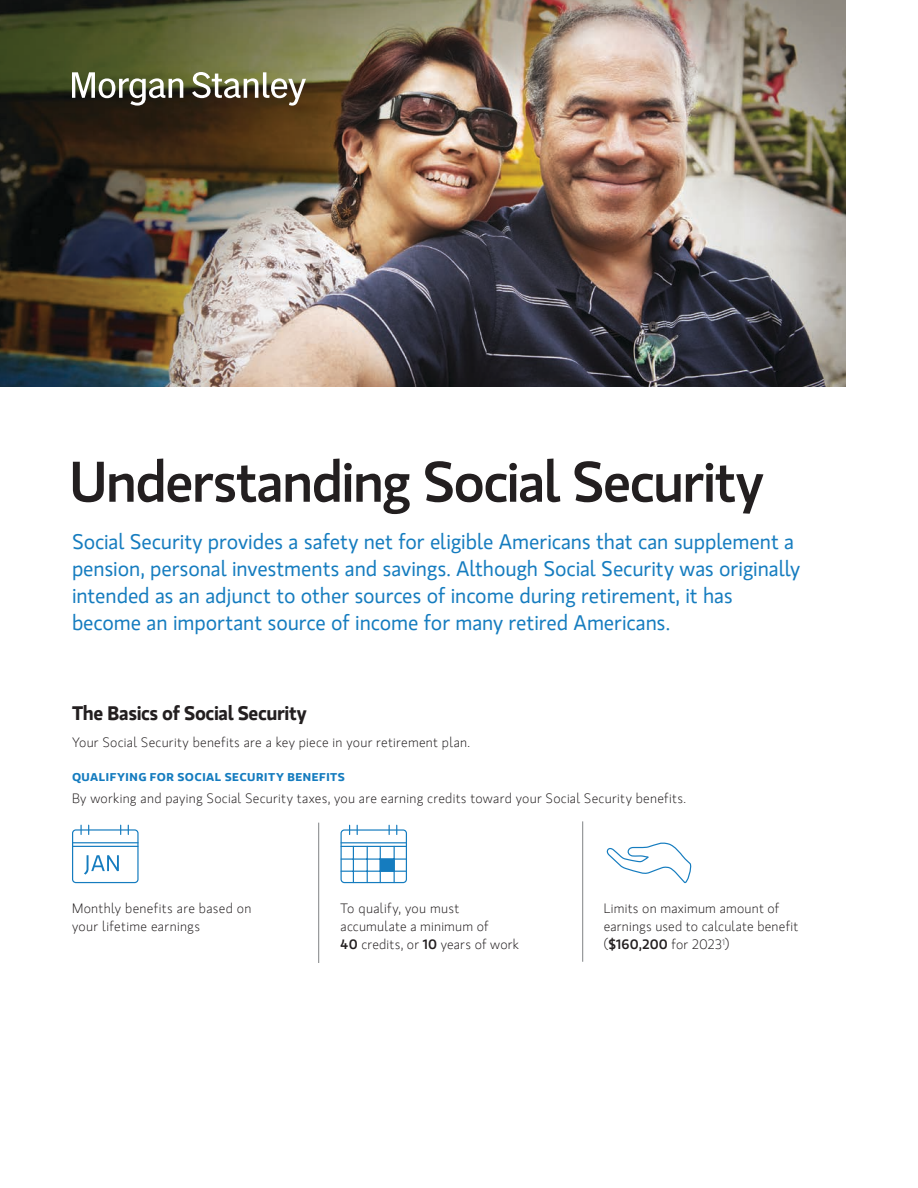
<style>
.page{position:relative;width:918px;height:1188px;background:#fff}
.page>*{position:absolute;margin:0;border:0;box-sizing:border-box;transform-origin:0 0}
.t1{font:500 57px "MS Gloriola II Std";letter-spacing:-.03em;color:#231f20}
.t2{font:21px/27px "MS Gloriola II Std";letter-spacing:-.005em;color:#157cbf}
.t3{font:700 19.5px "MS Gloriola II Std";letter-spacing:-.02em;color:#231f20}
.t4{font:300 13.5px/18px "MS Gloriola II Std";letter-spacing:.02em;color:#231f20}
.t5{font:700 11.25px "MS Gloriola II Std";letter-spacing:.045em;color:#157cbf;scale:1.1 1}
.s1{font-weight:500}
</style>
<div class="page">
<img style="left:0;top:0;width:846px;height:387px">
<svg style="left:606px;top:842px;width:86px;height:42px"></svg>
<div style="left:341px;top:829px;width:66px;height:54px;border:1px solid #157cbf;border-radius:3px"></div>
<hr style="left:394px;top:846px;width:1px;height:37px;background:#157cbf">
<hr style="left:380px;top:846px;width:1px;height:37px;background:#157cbf">
<hr style="left:367px;top:846px;width:1px;height:37px;background:#157cbf">
<hr style="left:353px;top:846px;width:1px;height:37px;background:#157cbf">
<hr style="left:341px;top:871px;width:65px;height:1px;background:#157cbf">
<hr style="left:341px;top:858px;width:65px;height:2px;background:#157cbf">
<hr style="left:341px;top:846px;width:65px;height:1px;background:#157cbf">
<hr style="left:341px;top:842px;width:65px;height:1px;background:#157cbf">
<div style="left:380px;top:858px;width:15px;height:14px;background:#157cbf;border:1px solid #157cbf"></div>
<div style="left:72px;top:829px;width:67px;height:54px;border:1px solid #157cbf;border-radius:3px"></div>
<hr style="left:73px;top:846px;width:65px;height:1px;background:#157cbf">
<hr style="left:73px;top:842px;width:65px;height:1px;background:#157cbf">
<svg style="left:80px;top:825px;width:2px;height:9px"></svg>
<svg style="left:84px;top:855px;width:35px;height:20px"></svg>
<svg style="left:72px;top:72px;width:234px;height:34px"></svg>
<hr style="left:318px;top:823px;width:1px;height:140px;background:#808285">
<hr style="left:582px;top:821px;width:1px;height:141px;background:#808285">
<h1 class="t1" style="left:69px;top:442px;width:696px">Understanding Social Security</h1>
<p class="t2" style="left:72px;top:528px;width:730px">Social Security provides a safety net for eligible Americans that can supplement a pension, personal investments and savings. Although Social Security was originally intended as an adjunct to other sources of income during retirement, it has become an important source of income for many retired Americans.</p>
<h3 class="t3" style="left:72px;top:699px;width:236px">The Basics of Social Security</h3>
<p class="t4" style="left:72px;top:733px;width:400px">Your Social Security benefits are a key piece in your retirement plan.</p>
<p class="t5" style="left:72px;top:769px;width:250px">QUALIFYING FOR SOCIAL SECURITY BENEFITS</p>
<p class="t4" style="left:72px;top:789px;width:616px">By working and paying Social Security taxes, you are earning credits toward your Social Security benefits.</p>
<p class="t4" style="left:72px;top:899px;width:181px">Monthly benefits are based on your lifetime earnings</p>
<p class="t4" style="left:341px;top:899px;width:180px">To qualify, you must accumulate a minimum of<br><span class="s1">40</span> credits, or <span class="s1">10</span> years of work</p>
<p class="t4" style="left:604px;top:899px;width:196px">Limits on maximum amount of earnings used to calculate benefit (<span class="s1">$160,200</span> for 2023<sup>1</sup>)</p>
</div>
